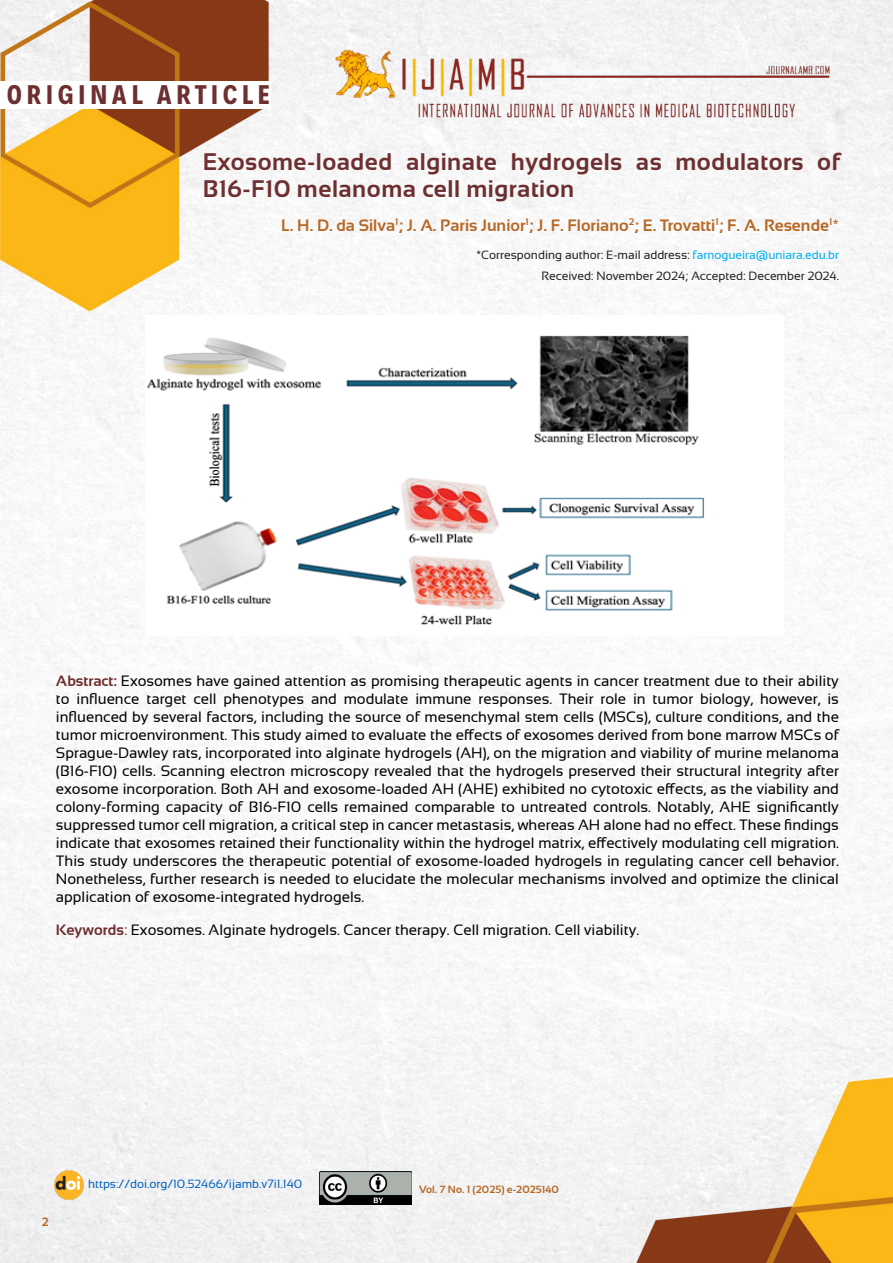
<style>
.page{position:relative;width:893px;height:1263px;background:#fff}
.page>*{position:absolute;margin:0;border:0;box-sizing:border-box;transform-origin:0 0}
.t1{font:700 24px/27px "Sansation";letter-spacing:.02em;color:#6d2f30}
.t2{font:700 24px "Decalotype";letter-spacing:.18em;color:#6d2f30}
.t3{font:700 16.5px "Sansation";color:#b76926}
.t4{font:15px/18px "Sansation";color:#000;text-align:justify}
.t5{font:12px "Sansation";color:#231f20}
.t6{font:12px "Sansation";color:#0563c1}
.t7{font:700 12px "Sansation";color:#b76926}
.t8{font:700 10.5px "Sansation";color:#b76926}
.s1{color:#00aeef}
.s2{font-weight:700;color:#6d2f30}
.s3{color:#6d2f30}
</style>
<div class="page">
<img style="left:0;top:0;width:893px;height:1263px">
<img style="left:319px;top:1171px;width:93px;height:33px">
<img style="left:54px;top:1170px;width:30px;height:30px">
<div style="left:0;top:81px;width:270px;height:27px;background:#fff"></div>
<img style="left:145px;top:316px;width:639px;height:319px">
<p class="t2" style="left:7px;top:78px;width:137px">ORIGINAL</p>
<p class="t2" style="left:38px;top:78px;width:233px">REVIEW ARTICLE</p>
<p class="t1" style="left:203px;top:148px;width:639px">Exosome-loaded alginate hydrogels as modulators of<br>B16-F10 melanoma cell migration</p>
<p class="t3" style="left:281px;top:216px;width:559px">L. H. D. da Silva<sup>1</sup>; J. A. Paris Junior<sup>1</sup>; J. F. Floriano<sup>2</sup>; E. Trovatti<sup>1</sup>; F. A. Resende<sup>1</sup>*</p>
<p class="t5" style="left:476px;top:248px;width:364px">*Corresponding author: E-mail address: <span class="s1">farnogueira@uniara.edu.br</span></p>
<p class="t5" style="left:542px;top:269px;width:299px">Received: November 2024; Accepted: December 2024.</p>
<p class="t4" style="left:56px;top:672px;width:785px"><span class="s2">Abstract:</span> Exosomes have gained attention as promising therapeutic agents in cancer treatment due to their ability to influence target cell phenotypes and modulate immune responses. Their role in tumor biology, however, is influenced by several factors, including the source of mesenchymal stem cells (MSCs), culture conditions, and the tumor microenvironment. This study aimed to evaluate the effects of exosomes derived from bone marrow MSCs of Sprague-Dawley rats, incorporated into alginate hydrogels (AH), on the migration and viability of murine melanoma (B16-F10) cells. Scanning electron microscopy revealed that the hydrogels preserved their structural integrity after exosome incorporation. Both AH and exosome-loaded AH (AHE) exhibited no cytotoxic effects, as the viability and colony-forming capacity of B16-F10 cells remained comparable to untreated controls. Notably, AHE significantly suppressed tumor cell migration, a critical step in cancer metastasis, whereas AH alone had no effect. These findings indicate that exosomes retained their functionality within the hydrogel matrix, effectively modulating cell migration.<br>This study underscores the therapeutic potential of exosome-loaded hydrogels in regulating cancer cell behavior.<br>Nonetheless, further research is needed to elucidate the molecular mechanisms involved and optimize the clinical application of exosome-integrated hydrogels.</p>
<p class="t4" style="left:56px;top:921px;width:585px"><span class="s2">Keywords</span><span class="s3">:</span> Exosomes. Alginate hydrogels. Cancer therapy. Cell migration. Cell viability.</p>
<p class="t7" style="left:42px;top:1215px;width:8px">2</p>
<p class="t6" style="left:88px;top:1177px;width:216px">https://doi.org/10.52466/ijamb.v7i1.140</p>
<p class="t8" style="left:419px;top:1184px;width:141px">Vol. 7 No. 1 (2025) e-2025140</p>
</div>
